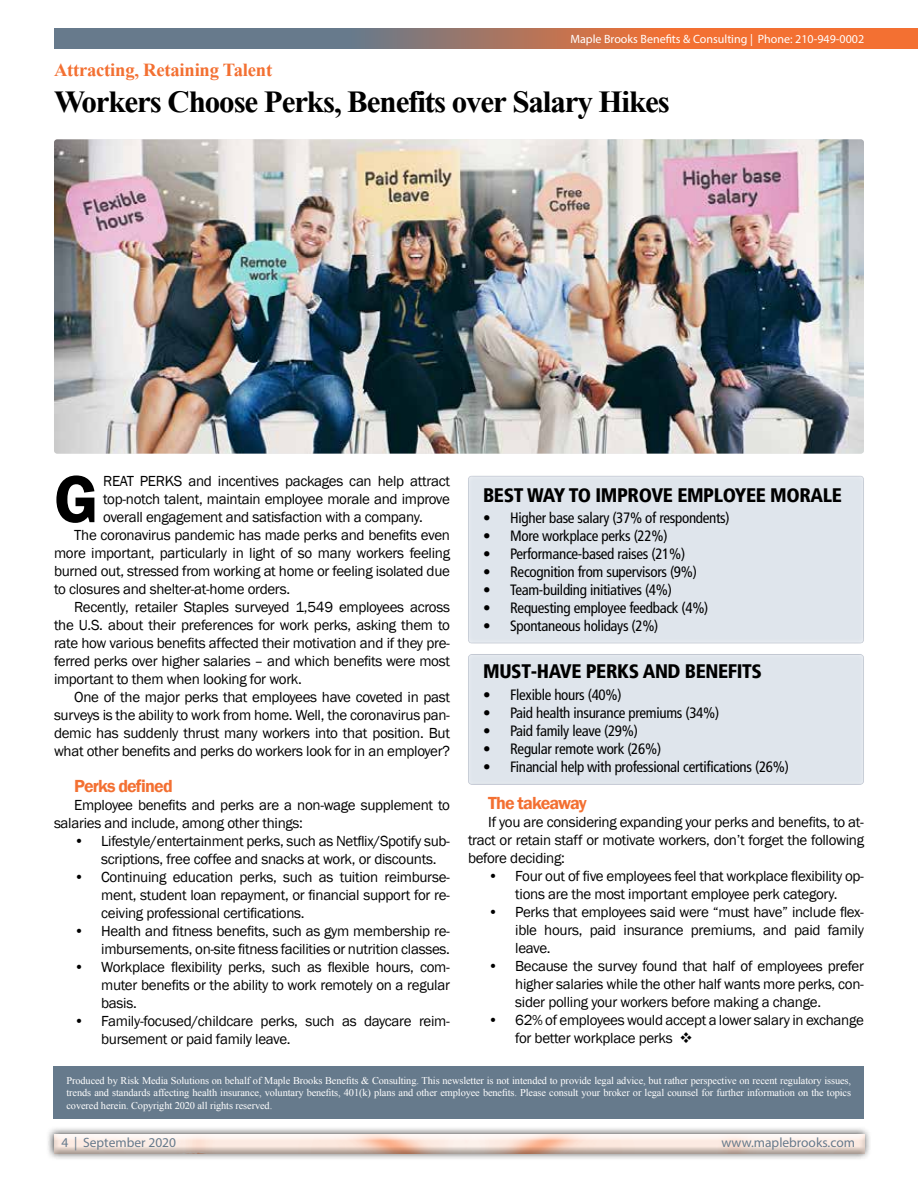
<style>
.page{position:relative;width:918px;height:1188px;background:#fff}
.page>*{position:absolute;margin:0;border:0;box-sizing:border-box;transform-origin:0 0}
.t1{font:600 69px "Franklin Gothic";color:#000}
.t2{font:700 37.5px "Shonar Bangla";letter-spacing:-.03em;color:#000}
.t3{font:700 22.5px "Shonar Bangla";letter-spacing:-.01em;color:#f37032}
.t4{font:900 condensed 19.5px "Frutiger LT";letter-spacing:-.02em;color:#000}
.t5{font:600 18px "Franklin Gothic";letter-spacing:-.05em;color:#f37032}
.t6{font:15px/18px "Franklin Gothic";letter-spacing:-.02em;color:#000;text-align:justify}
.t7{font:condensed 15px "Frutiger LT";letter-spacing:-.02em;color:#000}
.t8{font:13.5px "Myriad Pro";color:#667a8c}
.t9{font:12px "Myriad Pro";color:#fff}
.t10{font:10.35px/12.5px "Times New Roman";letter-spacing:-.01em;color:#fff;text-align:justify}
</style>
<div class="page">
<div style="left:46px;top:1126px;width:826px;height:35px;background:#000;opacity:.75"></div>
<div style="left:51px;top:1134px;width:813px;height:7px;background:#fff;opacity:.75"></div>
<div style="left:51px;top:1136px;width:813px;height:19px;background:#7f7d79;opacity:.75"></div>
<svg style="left:54px;top:28px;width:864px;height:21px;background:#a87561"></svg>
<div style="left:54px;top:1067px;width:810px;height:52px;background:#667a8c"></div>
<div style="left:466px;top:473px;width:401px;height:171px;background:#dfe5ec"></div>
<div style="left:466px;top:652px;width:401px;height:133px;background:#dfe5ec"></div>
<img style="left:54px;top:139px;width:810px;height:315px">
<p class="t9" style="left:570px;top:31px;width:295px">Maple Brooks Benefits &amp; Consulting | Phone: 210-949-0002</p>
<h3 class="t3" style="left:54px;top:57px;width:220px">Attracting, Retaining Talent</h3>
<h2 class="t2" style="left:54px;top:81px;width:617px">Workers Choose Perks, Benefits over Salary Hikes</h2>
<h1 class="t1" style="left:54px;top:457px;width:46px">G</h1>
<p class="t6" style="left:103px;top:473px;width:348px">REAT PERKS and incentives packages can help attract</p>
<p class="t6" style="left:103px;top:491px;width:348px">top-notch talent, maintain employee morale and improve</p>
<p class="t6" style="left:103px;top:509px;width:321px">overall engagement and satisfaction with a company.</p>
<p class="t6" style="left:74px;top:527px;width:377px">The coronavirus pandemic has made perks and benefits even</p>
<p class="t6" style="left:54px;top:545px;width:398px">more important, particularly in light of so many workers feeling</p>
<p class="t6" style="left:54px;top:563px;width:398px">burned out, stressed from working at home or feeling isolated due</p>
<p class="t6" style="left:54px;top:581px;width:238px">to closures and shelter-at-home orders.</p>
<p class="t6" style="left:74px;top:599px;width:377px">Recently, retailer Staples surveyed 1,549 employees across</p>
<p class="t6" style="left:54px;top:617px;width:398px">the U.S. about their preferences for work perks, asking them to</p>
<p class="t6" style="left:54px;top:635px;width:398px">rate how various benefits affected their motivation and if they pre-</p>
<p class="t6" style="left:54px;top:653px;width:398px">ferred perks over higher salaries – and which benefits were most</p>
<p class="t6" style="left:54px;top:671px;width:249px">important to them when looking for work.</p>
<p class="t6" style="left:74px;top:689px;width:377px">One of the major perks that employees have coveted in past</p>
<p class="t6" style="left:54px;top:707px;width:398px">surveys is the ability to work from home. Well, the coronavirus pan-</p>
<p class="t6" style="left:54px;top:725px;width:398px">demic has suddenly thrust many workers into that position. But</p>
<p class="t6" style="left:54px;top:743px;width:398px">what other benefits and perks do workers look for in an employer?</p>
<p class="t5" style="left:74px;top:775px;width:100px">Perks defined</p>
<p class="t6" style="left:54px;top:797px;width:398px;text-indent:20px">Employee benefits and perks are a non-wage supplement to salaries and include, among other things:</p>
<p class="t6" style="left:101px;top:833px;width:350px;text-indent:-27px">• Lifestyle/entertainment perks, such as Netflix/Spotify sub&shy;scriptions, free coffee and snacks at work, or discounts.</p>
<p class="t6" style="left:101px;top:869px;width:350px;text-indent:-27px">• Continuing education perks, such as tuition reimburse&shy;ment, student loan repayment, or financial support for re&shy;ceiving professional certifications.</p>
<p class="t6" style="left:74px;top:923px;width:377px;text-align:right">• Health and fitness benefits, such as gym membership re&shy;imbursements, on-site fitness facilities or nutrition classes.</p>
<p class="t6" style="left:101px;top:959px;width:350px;text-indent:-27px">• Workplace flexibility perks, such as flexible hours, com&shy;muter benefits or the ability to work remotely on a regular basis.</p>
<p class="t6" style="left:101px;top:1013px;width:350px;text-indent:-27px">• Family-focused/childcare perks, such as daycare reim&shy;bursement or paid family leave.</p>
<h3 class="t4" style="left:483px;top:484px;width:360px">BEST WAY TO IMPROVE EMPLOYEE MORALE</h3>
<p class="t7" style="left:483px;top:509px;width:248px">• Higher base salary (37% of respondents)</p>
<p class="t7" style="left:483px;top:527px;width:186px">• More workplace perks (22%)</p>
<p class="t7" style="left:483px;top:545px;width:204px">• Performance-based raises (21%)</p>
<p class="t7" style="left:483px;top:563px;width:215px">• Recognition from supervisors (9%)</p>
<p class="t7" style="left:483px;top:581px;width:190px">• Team-building initiatives (4%)</p>
<p class="t7" style="left:483px;top:599px;width:227px">• Requesting employee feedback (4%)</p>
<p class="t7" style="left:483px;top:617px;width:177px">• Spontaneous holidays (2%)</p>
<h3 class="t4" style="left:483px;top:660px;width:280px">MUST-HAVE PERKS AND BENEFITS</h3>
<p class="t7" style="left:483px;top:686px;width:140px">• Flexible hours (40%)</p>
<p class="t7" style="left:483px;top:704px;width:238px">• Paid health insurance premiums (34%)</p>
<p class="t7" style="left:483px;top:722px;width:156px">• Paid family leave (29%)</p>
<p class="t7" style="left:483px;top:740px;width:180px">• Regular remote work (26%)</p>
<p class="t7" style="left:483px;top:758px;width:307px">• Financial help with professional certifications (26%)</p>
<p class="t5" style="left:488px;top:792px;width:100px">The takeaway</p>
<p class="t6" style="left:468px;top:814px;width:398px;text-indent:20px">If you are considering expanding your perks and benefits, to at&shy;tract or retain staff or motivate workers, don’t forget the following before deciding:</p>
<p class="t6" style="left:488px;top:868px;width:377px;text-align:center">• Four out of five employees feel that workplace flexibility op&shy;tions are the most important employee perk category.</p>
<p class="t6" style="left:515px;top:904px;width:350px;text-indent:-27px">• Perks that employees said were “must have” include flex&shy;ible hours, paid insurance premiums, and paid family leave.</p>
<p class="t6" style="left:515px;top:958px;width:350px;text-indent:-27px">• Because the survey found that half of employees prefer higher salaries while the other half wants more perks, con&shy;sider polling your workers before making a change.</p>
<p class="t6" style="left:515px;top:1012px;width:350px;text-indent:-27px">• 62% of employees would accept a lower salary in exchange for better workplace perks ❖</p>
<p class="t10" style="left:66px;top:1074px;width:786px">Produced by Risk Media Solutions on behalf of Maple Brooks Benefits &amp; Consulting. This newsletter is not intended to provide legal advice, but rather perspective on recent regulatory issues, trends and standards affecting health insurance, voluntary benefits, 401(k) plans and other employee benefits. Please consult your broker or legal counsel for further information on the topics covered herein. Copyright 2020 all rights reserved.</p>
<p class="t8" style="left:62px;top:1134px;width:116px">4 | September 2020</p>
<p class="t8" style="left:721px;top:1134px;width:135px">www.maplebrooks.com</p>
</div>
